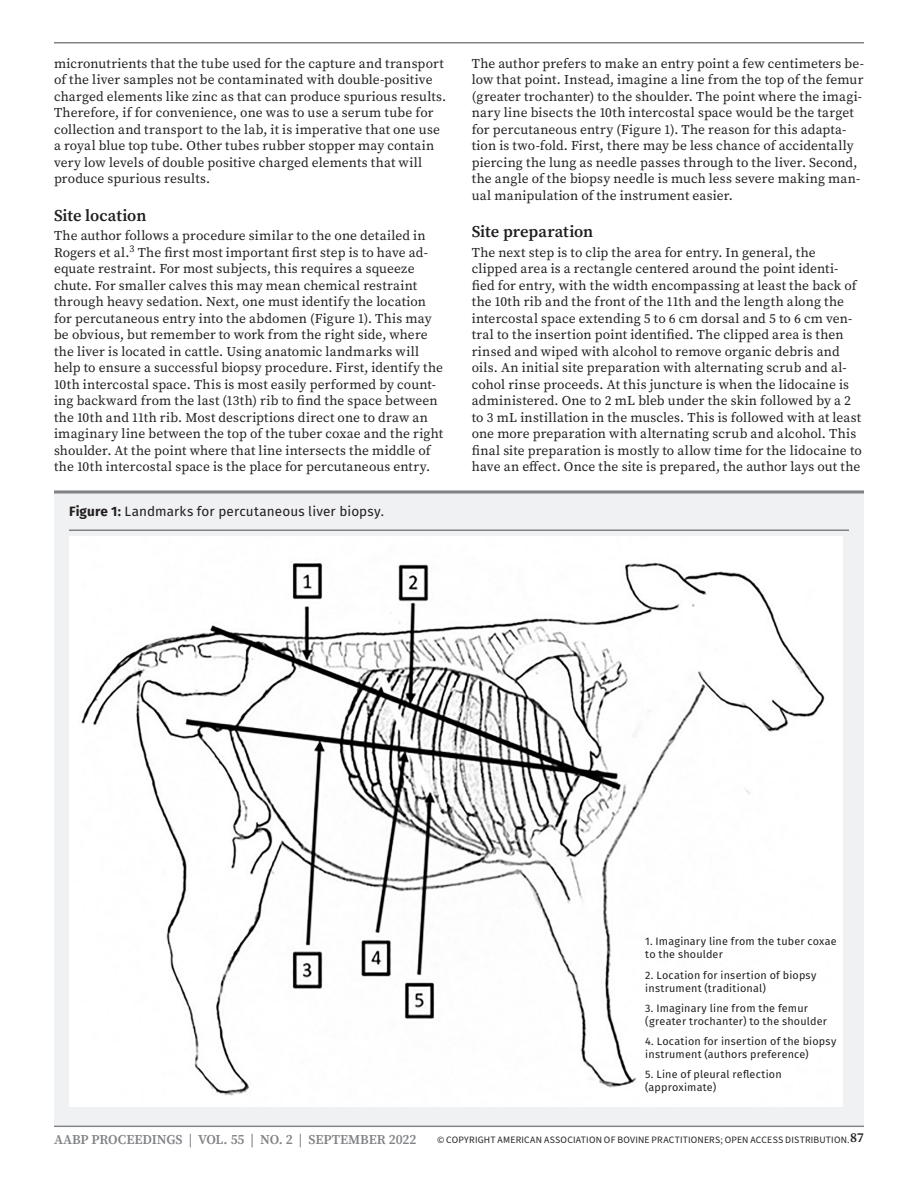
<style>
.page{position:relative;width:918px;height:1188px;background:#fff}
.page>*{position:absolute;margin:0;border:0;box-sizing:border-box;transform-origin:0 0}
.Heading_2{font:600 16.5px "Source Serif Pro";letter-spacing:-.005em;color:#231f20}
.t1{font:13.5px/16.5px "Source Serif Pro";letter-spacing:.01em;color:#231f20}
.FT1_Figure_Table_Cap{font:13.5px "Fira Sans";letter-spacing:.01em;color:#231f20}
.t2{font:600 13.5px "Source Serif Pro";letter-spacing:-.005em;color:#808285}
.FT2_Figure_Table_No{font:10.8px/12.9px "Fira Sans";letter-spacing:.015em;color:#231f20}
.t3{font:9.75px "Source Sans 3";letter-spacing:.02em;color:#231f20}
.s1{font-weight:700}
.s2{font-family:"Source Serif Pro";font-weight:600;font-size:13.5px}
</style>
<div class="page">
<hr style="left:54px;top:42px;width:810px;height:2px;background:#808285">
<hr style="left:54px;top:1126px;width:810px;height:1px;background:#808285">
<div style="left:54px;top:490px;width:810px;height:635px;background:#f0f1f2"></div>
<svg style="left:54px;top:490px;width:810px;height:4px;background:#9b9da0"></svg>
<hr style="left:69px;top:530px;width:780px;height:1px;background:#808285">
<img style="left:69px;top:537px;width:774px;height:569px">
<p class="t1" style="left:54px;top:55px;width:394px">micronutrients that the tube used for the capture and transport of the liver samples not be contaminated with double-positive charged elements like zinc as that can produce spurious results.<br>Therefore, if for convenience, one was to use a serum tube for collection and transport to the lab, it is imperative that one use a royal blue top tube. Other tubes rubber stopper may contain very low levels of double positive charged elements that will produce spurious results.</p>
<h2 class="Heading_2" style="left:54px;top:204px;width:94px">Site location</h2>
<p class="t1" style="left:54px;top:228px;width:391px">The author follows a procedure similar to the one detailed in Rogers et al.<sup>3</sup> The first most important first step is to have ad&shy;equate restraint. For most subjects, this requires a squeeze chute. For smaller calves this may mean chemical restraint through heavy sedation. Next, one must identify the location for percutaneous entry into the abdomen (Figure 1). This may be obvious, but remember to work from the right side, where the liver is located in cattle. Using anatomic landmarks will help to ensure a successful biopsy procedure. First, identify the 10th intercostal space. This is most easily performed by count&shy;ing backward from the last (13th) rib to find the space between the 10th and 11th rib. Most descriptions direct one to draw an imaginary line between the top of the tuber coxae and the right shoulder. At the point where that line intersects the middle of the 10th intercostal space is the place for percutaneous entry.</p>
<p class="FT1_Figure_Table_Cap" style="left:69px;top:501px;width:316px"><span class="s1">Figure 1:</span> Landmarks for percutaneous liver biopsy.</p>
<p class="t1" style="left:472px;top:55px;width:394px">The author prefers to make an entry point a few centimeters be&shy;low that point. Instead, imagine a line from the top of the femur (greater trochanter) to the shoulder. The point where the imagi&shy;nary line bisects the 10th intercostal space would be the target for percutaneous entry (Figure 1). The reason for this adapta&shy;tion is two-fold. First, there may be less chance of accidentally piercing the lung as needle passes through to the liver. Second, the angle of the biopsy needle is much less severe making man&shy;ual manipulation of the instrument easier.</p>
<h2 class="Heading_2" style="left:472px;top:221px;width:123px">Site preparation</h2>
<p class="t1" style="left:472px;top:244px;width:392px">The next step is to clip the area for entry. In general, the clipped area is a rectangle centered around the point identi&shy;fied for entry, with the width encompassing at least the back of the 10th rib and the front of the 11th and the length along the intercostal space extending 5 to 6 cm dorsal and 5 to 6 cm ven&shy;tral to the insertion point identified. The clipped area is then rinsed and wiped with alcohol to remove organic debris and oils. An initial site preparation with alternating scrub and al&shy;cohol rinse proceeds. At this juncture is when the lidocaine is administered. One to 2 mL bleb under the skin followed by a 2 to 3 mL instillation in the muscles. This is followed with at least one more preparation with alternating scrub and alcohol. This final site preparation is mostly to allow time for the lidocaine to have an effect. Once the site is prepared, the author lays out the</p>
<p class="FT2_Figure_Table_No" style="left:645px;top:935px;width:193px">1. Imaginary line from the tuber coxae to the shoulder</p>
<p class="FT2_Figure_Table_No" style="left:645px;top:968px;width:173px">2. Location for insertion of biopsy instrument (traditional)</p>
<p class="FT2_Figure_Table_No" style="left:645px;top:1001px;width:183px">3. Imaginary line from the femur (greater trochanter) to the shoulder</p>
<p class="FT2_Figure_Table_No" style="left:645px;top:1034px;width:193px">4. Location for insertion of the biopsy instrument (authors preference)</p>
<p class="FT2_Figure_Table_No" style="left:645px;top:1067px;width:138px">5. Line of pleural reflection (approximate)</p>
<p class="t2" style="left:54px;top:1130px;width:364px">AABP PROCEEDINGS | VOL. 55 | NO. 2 | SEPTEMBER 2022</p>
<p class="t3" style="left:437px;top:1133px;width:428px">© COPYRIGHT AMERICAN ASSOCIATION OF BOVINE PRACTITIONERS; OPEN ACCESS DISTRIBUTION.<span class="s2">87</span></p>
</div>
